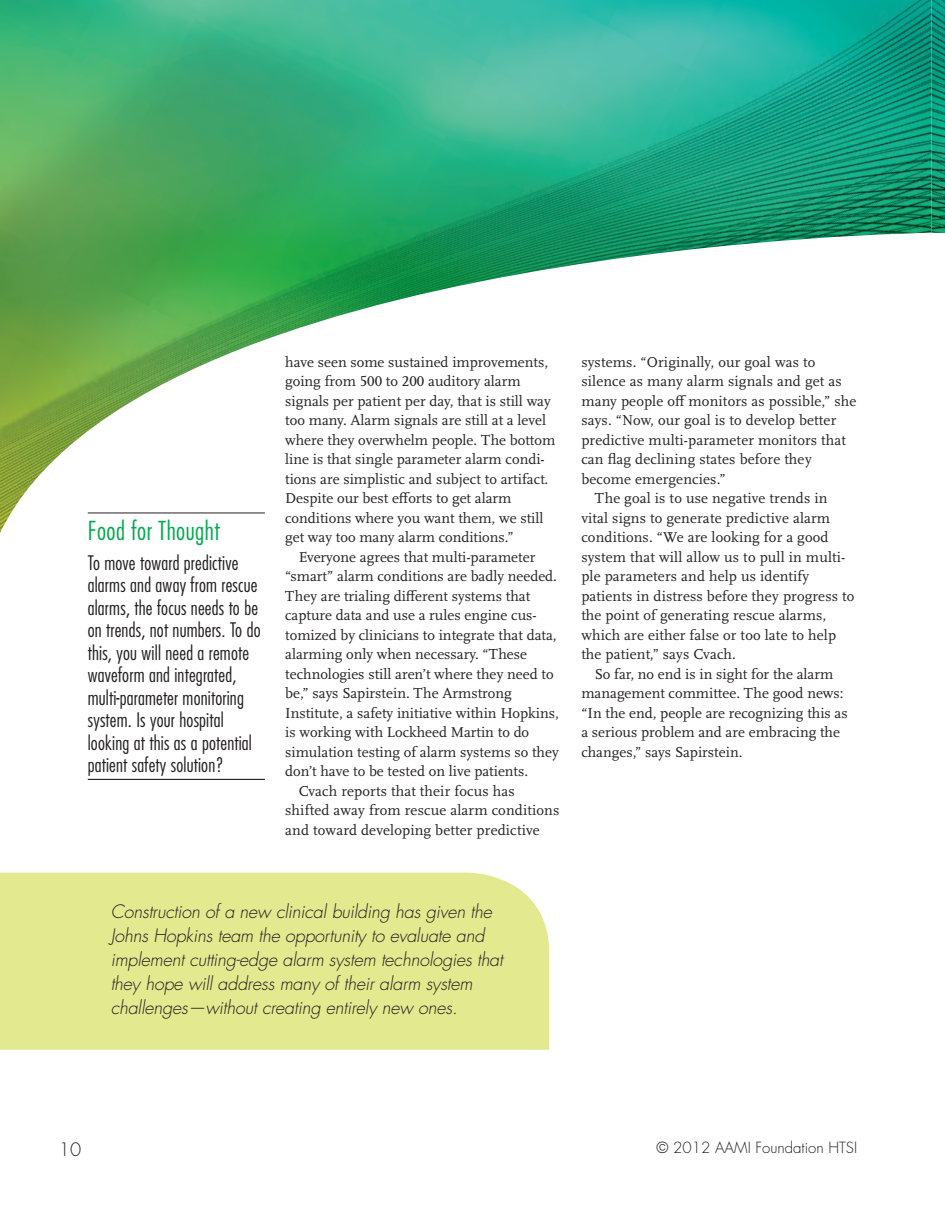
<style>
.page{position:relative;width:945px;height:1215px;background:#fff}
.page>*{position:absolute;margin:0;border:0;box-sizing:border-box;transform-origin:0 0}
.Subhead_light{font:300 condensed 25.5px "Futura Std";letter-spacing:.02em;color:#00a94e}
.Subhead_light-2{font:300 condensed 19.5px/22.5px "Futura Std";letter-spacing:.01em;color:#231f20}
.t1{font:italic 300 18px/24px "Futura Std";letter-spacing:-.01em;color:#231f20}
.t2{font:300 18px "Futura Std";color:#231f20}
.BIT_body_text{font:15px/19.5px "Scala OT";color:#231f20}
.t3{font:300 15px "Futura Std";color:#231f20}
</style>
<div class="page">
<hr style="left:88px;top:779px;width:177px;height:1px;background:#231f20">
<img style="left:932px;top:0;width:13px;height:233px">
<img style="left:0;top:0;width:932px;height:533px">
<div style="left:0;top:873px;width:549px;height:177px;background:#e2e98f"></div>
<p class="Subhead_light" style="left:88px;top:516px;width:133px">Food for Thought</p>
<p class="Subhead_light-2" style="left:88px;top:551px;width:174px">To move toward predictive alarms and away from rescue alarms, the focus needs to be on trends, not numbers. To do this, you will need a remote waveform and integrated, multi-parameter monitoring system. Is your hospital looking at this as a potential patient safety solution?</p>
<p class="BIT_body_text" style="left:285px;top:353px;width:272px">have seen some sustained improvements, going from 500 to 200 auditory alarm signals per patient per day, that is still way too many. Alarm signals are still at a level where they overwhelm people. The bottom line is that single parameter alarm condi&shy;tions are simplistic and subject to artifact.<br>Despite our best efforts to get alarm conditions where you want them, we still get way too many alarm conditions.”</p>
<p class="BIT_body_text" style="left:285px;top:548px;width:275px;text-indent:14px">Everyone agrees that multi-parameter “smart” alarm conditions are badly needed.<br>They are trialing different systems that capture data and use a rules engine cus&shy;tomized by clinicians to integrate that data, alarming only when necessary. “These technologies still aren’t where they need to be,” says Sapirstein. The Armstrong Institute, a safety initiative within Hopkins, is working with Lockheed Martin to do simulation testing of alarm systems so they don’t have to be tested on live patients.</p>
<p class="BIT_body_text" style="left:285px;top:782px;width:276px;text-indent:14px">Cvach reports that their focus has shifted away from rescue alarm conditions and toward developing better predictive</p>
<p class="BIT_body_text" style="left:581px;top:353px;width:277px">systems. “Originally, our goal was to silence as many alarm signals and get as many people off monitors as possible,” she says. “Now, our goal is to develop better predictive multi-parameter monitors that can flag declining states before they become emergencies.”</p>
<p class="BIT_body_text" style="left:581px;top:489px;width:275px;text-indent:14px">The goal is to use negative trends in vital signs to generate predictive alarm conditions. “We are looking for a good system that will allow us to pull in multi&shy;ple parameters and help us identify patients in distress before they progress to the point of generating rescue alarms, which are either false or too late to help the patient,” says Cvach.</p>
<p class="BIT_body_text" style="left:581px;top:665px;width:268px;text-indent:14px">So far, no end is in sight for the alarm management committee. The good news: “In the end, people are recognizing this as a serious problem and are embracing the changes,” says Sapirstein.</p>
<p class="t1" style="left:111px;top:900px;width:394px">Construction of a new clinical building has given the Johns Hopkins team the opportunity to evaluate and implement cutting-edge alarm system technologies that they hope will address many of their alarm system challenges—without creating entirely new ones.</p>
<p class="t2" style="left:59px;top:1138px;width:24px">10</p>
<p class="t3" style="left:657px;top:1139px;width:202px">© 2012 AAMI Foundation HTSI</p>
</div>
